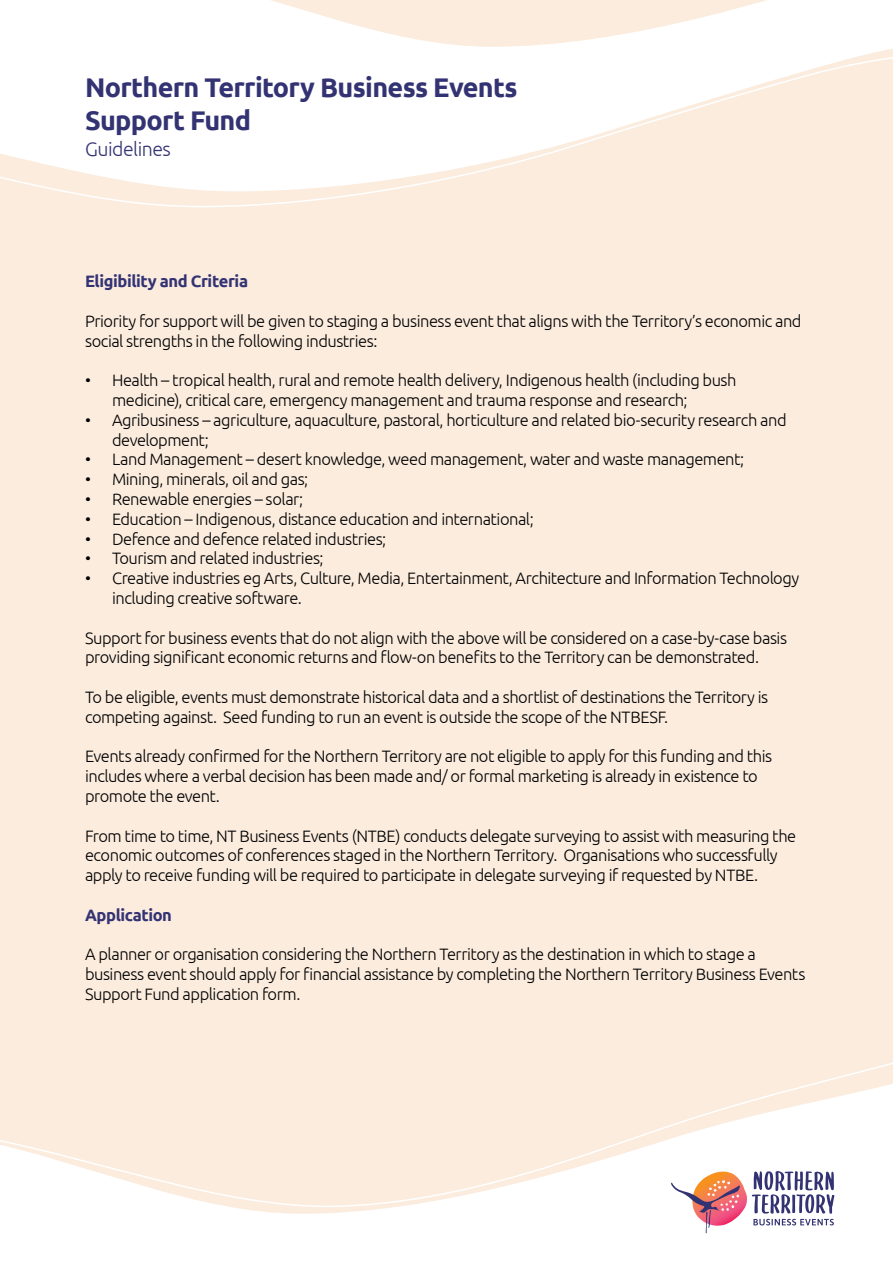
<style>
.page{position:relative;width:893px;height:1263px;background:#fbecde}
.page>*{position:absolute;margin:0;border:0;box-sizing:border-box;transform-origin:0 0}
.t1{font:700 27px/32.5px "Ubuntu";letter-spacing:-.025em;color:#333374}
.t2{font:300 19.5px "Ubuntu";letter-spacing:-.025em;color:#333374}
.t3{font:300 16.5px/19.8px "Ubuntu";letter-spacing:-.03em;color:#000}
.t4{font:700 16.5px "Ubuntu";letter-spacing:-.025em;color:#333374}
</style>
<div class="page">
<svg style="left:0;top:0;width:893px;height:207px"></svg>
<svg style="left:0;top:1062px;width:893px;height:201px"></svg>
<svg style="left:671px;top:1171px;width:163px;height:62px;background:#d2b9c3"></svg>
<h1 class="t1" style="left:85px;top:71px;width:434px">Northern Territory Business Events<br>Support Fund</h1>
<p class="t2" style="left:85px;top:137px;width:87px">Guidelines</p>
<p class="t4" style="left:85px;top:271px;width:165px">Eligibility and Criteria</p>
<p class="t3" style="left:85px;top:310px;width:718px">Priority for support will be given to staging a business event that aligns with the Territory’s economic and social strengths in the following industries:</p>
<p class="t3" style="left:112px;top:370px;width:626px;text-indent:-27px">• Health – tropical health, rural and remote health delivery, Indigenous health (including bush medicine), critical care, emergency management and trauma response and research;</p>
<p class="t3" style="left:112px;top:409px;width:676px;text-indent:-27px">• Agribusiness – agriculture, aquaculture, pastoral, horticulture and related bio-security research and development;</p>
<p class="t3" style="left:85px;top:449px;width:661px">• Land Management – desert knowledge, weed management, water and waste management;</p>
<p class="t3" style="left:85px;top:469px;width:225px">• Mining, minerals, oil and gas;</p>
<p class="t3" style="left:85px;top:489px;width:220px">• Renewable energies – solar;</p>
<p class="t3" style="left:85px;top:508px;width:450px">• Education – Indigenous, distance education and international;</p>
<p class="t3" style="left:85px;top:528px;width:303px">• Defence and defence related industries;</p>
<p class="t3" style="left:85px;top:548px;width:240px">• Tourism and related industries;</p>
<p class="t3" style="left:112px;top:568px;width:689px;text-indent:-27px">• Creative industries eg Arts, Culture, Media, Entertainment, Architecture and Information Technology including creative software.</p>
<p class="t3" style="left:85px;top:627px;width:703px">Support for business events that do not align with the above will be considered on a case-by-case basis providing significant economic returns and flow-on benefits to the Territory can be demonstrated.</p>
<p class="t3" style="left:85px;top:687px;width:685px">To be eligible, events must demonstrate historical data and a shortlist of destinations the Territory is competing against. Seed funding to run an event is outside the scope of the NTBESF.</p>
<p class="t3" style="left:85px;top:746px;width:689px">Events already confirmed for the Northern Territory are not eligible to apply for this funding and this includes where a verbal decision has been made and/ or formal marketing is already in existence to promote the event.</p>
<p class="t3" style="left:85px;top:825px;width:713px">From time to time, NT Business Events (NTBE) conducts delegate surveying to assist with measuring the economic outcomes of conferences staged in the Northern Territory. Organisations who successfully apply to receive funding will be required to participate in delegate surveying if requested by NTBE.</p>
<p class="t4" style="left:85px;top:905px;width:88px">Application</p>
<p class="t3" style="left:85px;top:944px;width:722px">A planner or organisation considering the Northern Territory as the destination in which to stage a business event should apply for financial assistance by completing the Northern Territory Business Events<br>Support Fund application form.</p>
</div>
